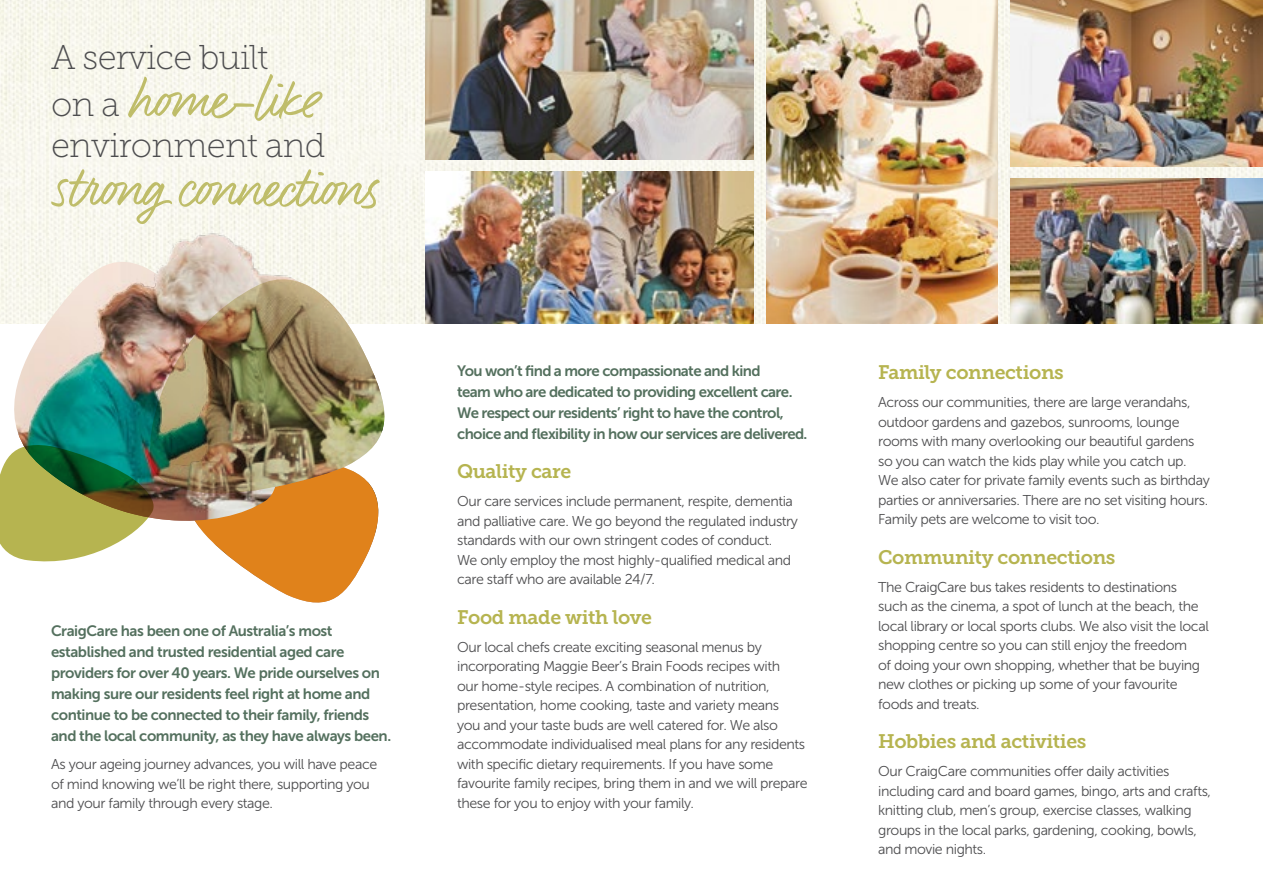
<style>
.page{position:relative;width:1263px;height:893px;background:#fff}
.page>*{position:absolute;margin:0;border:0;box-sizing:border-box;transform-origin:0 0}
.t1{font:68.7px "Felt That";letter-spacing:-.02em;color:#bfbd6a}
.t2{font:34.35px "Museo Slab 100";letter-spacing:-.02em;color:#4d4d4f}
.t3{font:19.5px "Museo Slab 700";letter-spacing:-.02em;color:#b6b450}
.t4{font:15px/21px "Museo Sans 700";letter-spacing:-.03em;color:#54705e}
.t5{font:14.25px/19.5px "Museo Sans 300";letter-spacing:-.03em;color:#4d4d4f}
.s1{font-family:"Museo Slab 100";font-size:34.35px;color:#4d4d4f}
</style>
<div class="page">
<img style="left:0;top:0;width:1263px;height:324px">
<svg style="left:205px;top:535px;width:170px;height:68px"></svg>
<img style="left:0;top:222px;width:397px;height:313px">
<svg style="left:0;top:441px;width:159px;height:121px;background:#8aa262"></svg>
<img style="left:144px;top:263px;width:253px;height:234px">
<img style="left:425px;top:0;width:329px;height:159px">
<img style="left:425px;top:171px;width:329px;height:153px">
<img style="left:1010px;top:179px;width:253px;height:145px">
<img style="left:766px;top:0;width:232px;height:324px">
<img style="left:1010px;top:0;width:253px;height:166px">
<h2 class="t2" style="left:51px;top:39px;width:219px">A service built</h2>
<h1 class="t1" style="left:51px;top:57px;width:273px"><span class="s1">on a</span> home-like</h1>
<h2 class="t2" style="left:51px;top:127px;width:276px">environment and</h2>
<h1 class="t1" style="left:51px;top:145px;width:322px">strong connections</h1>
<p class="t4" style="left:51px;top:621px;width:342px">CraigCare has been one of Australia’s most established and trusted residential aged care providers for over 40 years. We pride ourselves on making sure our residents feel right at home and continue to be connected to their family, friends and the local community, as they have always been.</p>
<p class="t5" style="left:51px;top:755px;width:328px">As your ageing journey advances, you will have peace of mind knowing we’ll be right there, supporting you and your family through every stage.</p>
<p class="t4" style="left:457px;top:360px;width:352px">You won’t find a more compassionate and kind<br>team who are dedicated to providing excellent care.<br>We respect our residents’ right to have the control, choice and flexibility in how our services are delivered.</p>
<h3 class="t3" style="left:457px;top:460px;width:116px">Quality care</h3>
<p class="t5" style="left:457px;top:492px;width:342px">Our care services include permanent, respite, dementia and palliative care. We go beyond the regulated industry standards with our own stringent codes of conduct.<br>We only employ the most highly-qualified medical and care staff who are available 24/7.</p>
<h3 class="t3" style="left:457px;top:606px;width:196px">Food made with love</h3>
<p class="t5" style="left:457px;top:637px;width:352px">Our local chefs create exciting seasonal menus by incorporating Maggie Beer’s Brain Foods recipes with<br>our home-style recipes. A combination of nutrition, presentation, home cooking, taste and variety means<br>you and your taste buds are well catered for. We also accommodate individualised meal plans for any residents with specific dietary requirements. If you have some favourite family recipes, bring them in and we will prepare these for you to enjoy with your family.</p>
<h3 class="t3" style="left:878px;top:361px;width:187px">Family connections</h3>
<p class="t5" style="left:878px;top:392px;width:333px">Across our communities, there are large verandahs, outdoor gardens and gazebos, sunrooms, lounge rooms with many overlooking our beautiful gardens so you can watch the kids play while you catch up.<br>We also cater for private family events such as birthday parties or anniversaries. There are no set visiting hours.<br>Family pets are welcome to visit too.</p>
<h3 class="t3" style="left:878px;top:546px;width:239px">Community connections</h3>
<p class="t5" style="left:878px;top:577px;width:332px">The CraigCare bus takes residents to destinations such as the cinema, a spot of lunch at the beach, the local library or local sports clubs. We also visit the local shopping centre so you can still enjoy the freedom<br>of doing your own shopping, whether that be buying new clothes or picking up some of your favourite foods and treats.</p>
<h3 class="t3" style="left:878px;top:730px;width:210px">Hobbies and activities</h3>
<p class="t5" style="left:878px;top:761px;width:334px">Our CraigCare communities offer daily activities including card and board games, bingo, arts and crafts, knitting club, men’s group, exercise classes, walking groups in the local parks, gardening, cooking, bowls, and movie nights.</p>
</div>
